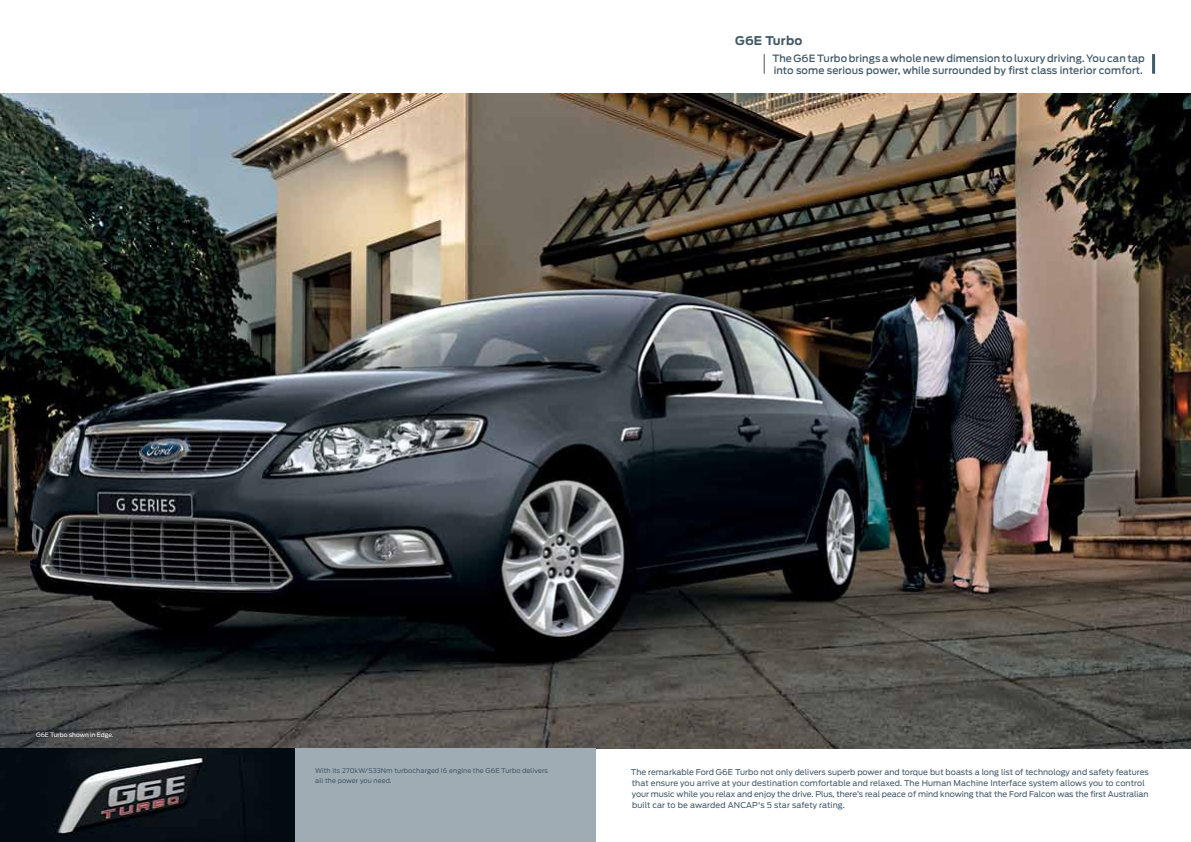
<style>
.page{position:relative;width:1191px;height:842px;background:#fff}
.page>*{position:absolute;margin:0;border:0;box-sizing:border-box;transform-origin:0 0}
.feature_heads_level{font:700 12px "Ford Antenna";letter-spacing:.015em;color:#425968}
.feature_copy_level_2{font:500 10px/12px "Ford Antenna";letter-spacing:.01em;color:#425968}
.Floating_Copy{font:8px/11px "Ford Antenna";color:#425968}
.Slate_Box_Copy{font:6.5px/9.2px "Ford Antenna";letter-spacing:.015em;color:#425968}
.Captions{font:6px "Ford Antenna";color:#fff}
</style>
<div class="page">
<img style="left:0;top:94px;width:1191px;height:654px">
<img style="left:0;top:748px;width:295px;height:94px">
<svg style="left:763px;top:54px;width:1px;height:20px"></svg>
<hr style="left:1152px;top:54px;width:3px;height:20px;background:#425968">
<div style="left:295px;top:748px;width:300px;height:94px;background:#a0acb4"></div>
<p class="feature_heads_level" style="left:735px;top:30px;width:69px">G6E Turbo</p>
<p class="feature_copy_level_2" style="left:772px;top:51px;width:374px">The G6E Turbo brings a whole new dimension to luxury driving. You can tap into some serious power, while surrounded by first class interior comfort.</p>
<p class="Captions" style="left:36px;top:730px;width:79px">G6E Turbo shown in Edge.</p>
<p class="Slate_Box_Copy" style="left:315px;top:766px;width:234px">With its 270kW/533Nm turbocharged I6 engine the G6E Turbo delivers all the power you need.</p>
<p class="Floating_Copy" style="left:631px;top:765px;width:519px">The remarkable Ford G6E Turbo not only delivers superb power and torque but boasts a long list of technology and safety features that ensure you arrive at your destination comfortable and relaxed. The Human Machine Interface system allows you to control your music while you relax and enjoy the drive. Plus, there’s real peace of mind knowing that the Ford Falcon was the first Australian built car to be awarded ANCAP's 5 star safety rating.</p>
</div>
